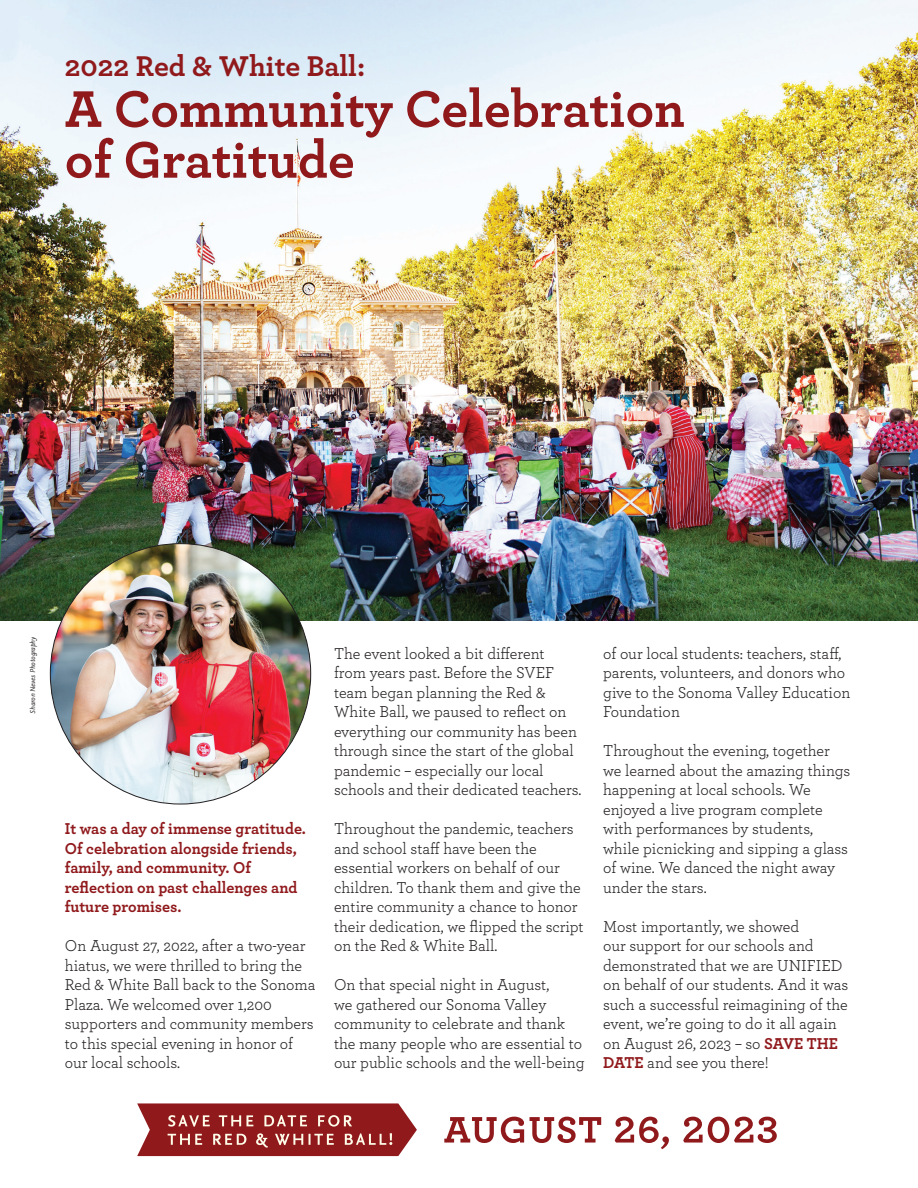
<style>
.page{position:relative;width:918px;height:1188px;background:#fff}
.page>*{position:absolute;margin:0;border:0;box-sizing:border-box;transform-origin:0 0}
.t1{font:700 54px/50.8px "Archer";color:#90191c}
.t2{font:700 30px "Archer";color:#90191c}
.t3{font:16.5px/19.5px "Archer";color:#231f20}
.t4{font:700 16.5px/19.5px "Archer";color:#90191c}
.t5{font:italic 7.35px "Nexus Sans OT";color:#231f20}
.s1{font-weight:700;color:#90191c}
</style>
<div class="page">
<img style="left:0;top:0;width:918px;height:621px">
<img style="left:50px;top:544px;width:261px;height:260px;border-radius:130px">
<svg style="left:137px;top:1103px;width:280px;height:53px;background:#a13d3e"></svg>
<svg style="left:444px;top:1117px;width:333px;height:32px"></svg>
<h2 class="t2" style="left:65px;top:42px;width:302px">2022 Red &amp; White Ball:</h2>
<h1 class="t1" style="left:65px;top:80px;width:621px">A Community Celebration of Gratitude</h1>
<p class="t5" style="left:29px;top:714px;width:79px;rotate:-90deg">Sharon Neves Photography</p>
<p class="t4" style="left:65px;top:818px;width:243px">It was a day of immense gratitude.<br>Of celebration alongside friends, family, and community. Of reflection on past challenges and future promises.</p>
<p class="t3" style="left:65px;top:935px;width:252px">On August 27, 2022, after a two-year hiatus, we were thrilled to bring the<br>Red &amp; White Ball back to the Sonoma<br>Plaza. We welcomed over 1,200 supporters and community members to this special evening in honor of our local schools.</p>
<p class="t3" style="left:334px;top:643px;width:249px">The event looked a bit different<br>from years past. Before the SVEF team began planning the Red &amp; White Ball, we paused to reflect on everything our community has been through since the start of the global pandemic – especially our local schools and their dedicated teachers.</p>
<p class="t3" style="left:334px;top:818px;width:251px">Throughout the pandemic, teachers and school staff have been the essential workers on behalf of our children. To thank them and give the entire community a chance to honor their dedication, we flipped the script on the Red &amp; White Ball.</p>
<p class="t3" style="left:334px;top:974px;width:252px">On that special night in August,<br>we gathered our Sonoma Valley community to celebrate and thank the many people who are essential to our public schools and the well-being</p>
<p class="t3" style="left:603px;top:643px;width:249px">of our local students: teachers, staff, parents, volunteers, and donors who give to the Sonoma Valley Education<br>Foundation</p>
<p class="t3" style="left:603px;top:740px;width:249px">Throughout the evening, together we learned about the amazing things happening at local schools. We enjoyed a live program complete with performances by students, while picnicking and sipping a glass of wine. We danced the night away under the stars.</p>
<p class="t3" style="left:603px;top:916px;width:247px">Most importantly, we showed<br>our support for our schools and demonstrated that we are UNIFIED on behalf of our students. And it was such a successful reimagining of the event, we’re going to do it all again on August 26, 2023 – so <span class="s1">SAVE THE<br>DATE</span> and see you there!</p>
</div>
